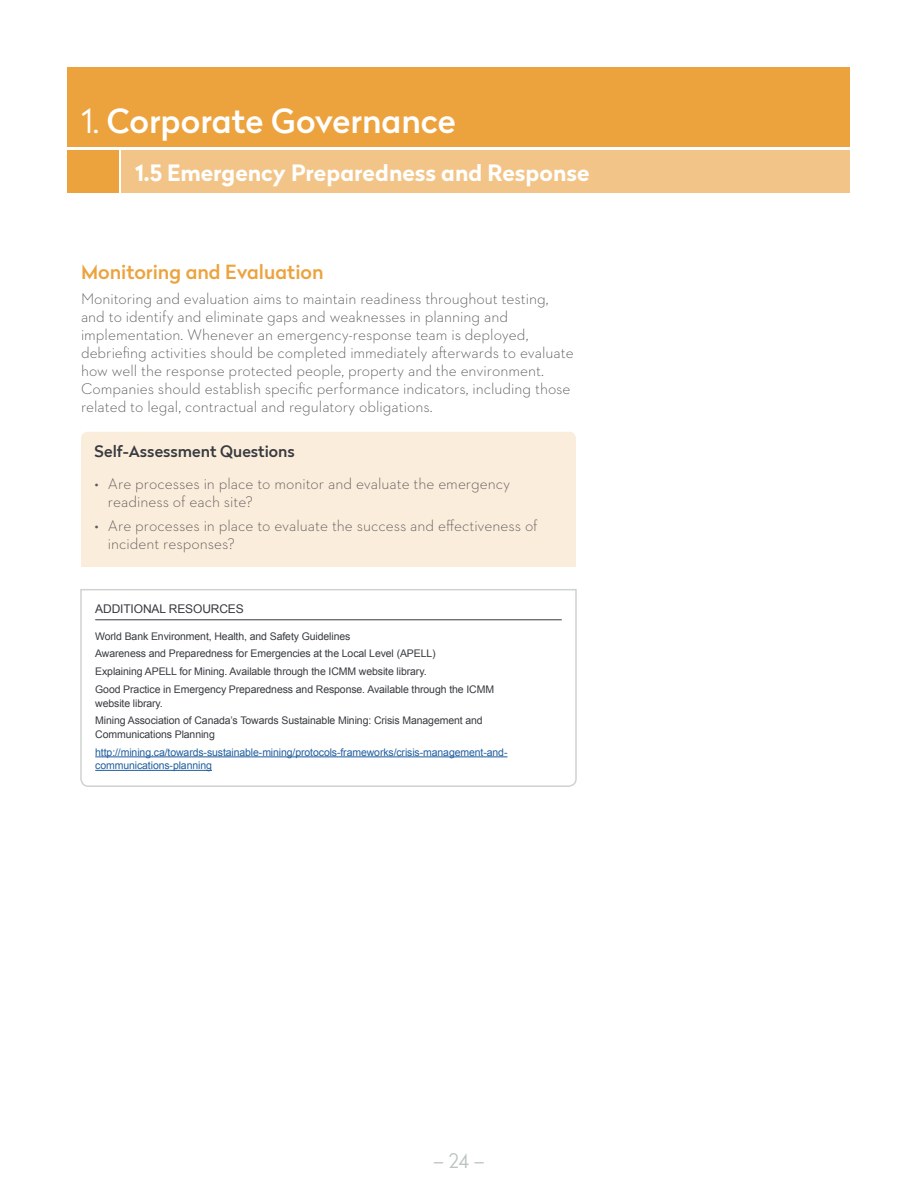
<style>
.page{position:relative;width:918px;height:1188px;background:#fff}
.page>*{position:absolute;margin:0;border:0;box-sizing:border-box;transform-origin:0 0}
.t1{font:500 33px "Radikal";color:#fff}
.t2{font:700 22.5px "Radikal";color:#fff}
.t3{font:500 19.5px "Radikal";color:#eca33e}
.t4{font:300 19.5px "Radikal";color:#bbc4c0}
.t5{font:300 15.75px/18px "Neutraface 2 Text";color:#5d5a5d}
.t6{font:500 15.75px "Radikal";color:#373a3f}
.t7{font:12px "Arial";letter-spacing:-.01em;color:#373a3f}
.t8{font:10.5px/17.9px "Arial";letter-spacing:-.01em;color:#373a3f}
.t9{font:10.5px/13.5px "Arial";letter-spacing:-.01em;color:#215e9e}
.s1{font-weight:300}
</style>
<div class="page">
<div style="left:68px;top:68px;width:782px;height:79px;background:#eca33e"></div>
<div style="left:122px;top:150px;width:728px;height:43px;background:#f3c487"></div>
<div style="left:67px;top:150px;width:52px;height:43px;background:#eca33e"></div>
<div style="left:81px;top:432px;width:495px;height:31px;background:#fbeddb"></div>
<div style="left:81px;top:463px;width:495px;height:61px;background:#fbeddb"></div>
<div style="left:81px;top:506px;width:495px;height:60px;background:#fbeddb"></div>
<svg style="left:80px;top:589px;width:497px;height:198px"></svg>
<h1 class="t1" style="left:81px;top:98px;width:376px"><span class="s1">1.</span> Corporate Governance</h1>
<h2 class="t2" style="left:135px;top:156px;width:456px">1.5 Emergency Preparedness and Response</h2>
<p class="t3" style="left:81px;top:258px;width:244px">Monitoring and Evaluation</p>
<p class="t5" style="left:81px;top:290px;width:494px">Monitoring and evaluation aims to maintain readiness throughout testing, and to identify and eliminate gaps and weaknesses in planning and implementation. Whenever an emergency-response team is deployed, debriefing activities should be completed immediately afterwards to evaluate how well the response protected people, property and the environment.<br>Companies should establish specific performance indicators, including those related to legal, contractual and regulatory obligations.</p>
<p class="t6" style="left:94px;top:440px;width:202px">Self-Assessment Questions</p>
<p class="t5" style="left:108px;top:474px;width:404px;text-indent:-13px">• Are processes in place to monitor and evaluate the emergency readiness of each site?</p>
<p class="t5" style="left:108px;top:517px;width:431px;text-indent:-13px">• Are processes in place to evaluate the success and effectiveness of incident responses?</p>
<p class="t7" style="left:95px;top:601px;width:150px">ADDITIONAL RESOURCES</p>
<p class="t8" style="left:95px;top:627px;width:400px">World Bank Environment, Health, and Safety Guidelines<br>Awareness and Preparedness for Emergencies at the Local Level (APELL)<br>Explaining APELL for Mining. Available through the ICMM website library.<br>Good Practice in Emergency Preparedness and Response. Available through the ICMM</p>
<p class="t8" style="left:95px;top:694px;width:389px">website library.<br>Mining Association of Canada’s Towards Sustainable Mining: Crisis Management and</p>
<p class="t8" style="left:95px;top:725px;width:121px">Communications Planning</p>
<p class="t9" style="left:95px;top:745px;width:414px">http://mining.ca/towards-sustainable-mining/protocols-frameworks/crisis-management-and&shy;communications-planning</p>
<p class="t4" style="left:433px;top:1148px;width:53px">– 24 –</p>
</div>
